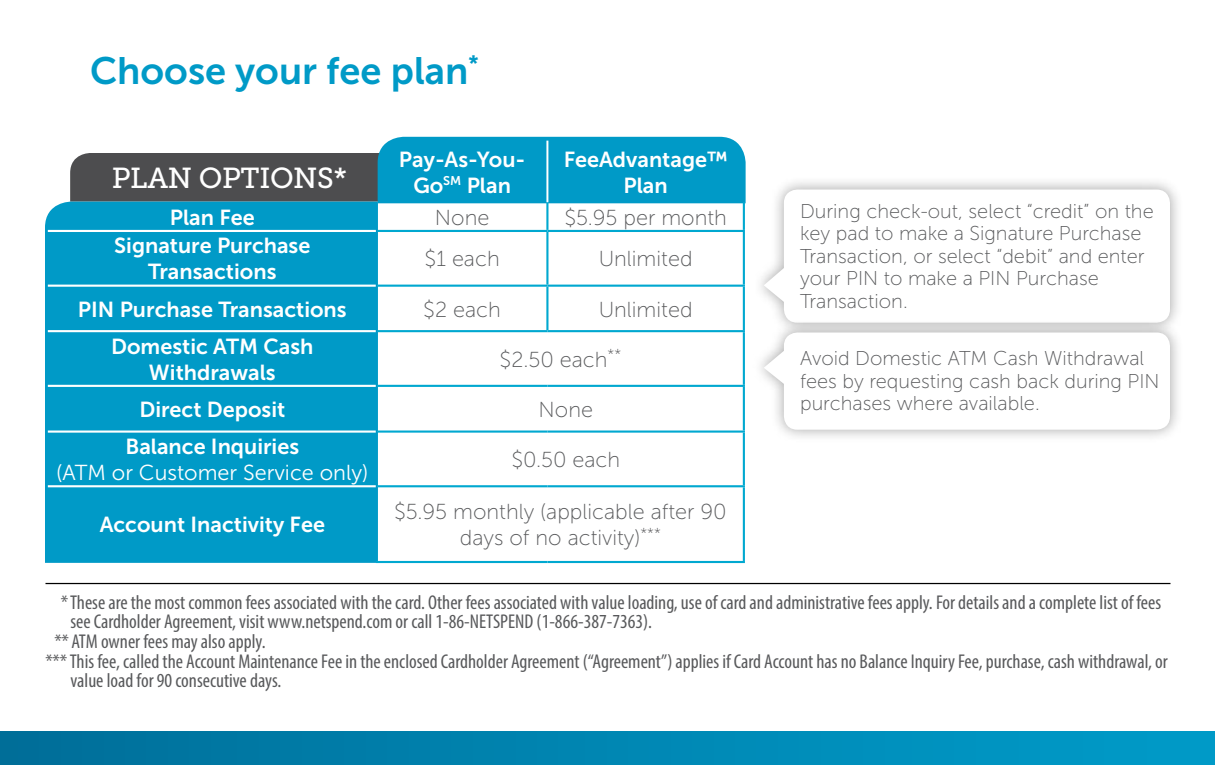
<style>
.page{position:relative;width:1215px;height:765px;background:#fff}
.page>*{position:absolute;margin:0;border:0;box-sizing:border-box;transform-origin:0 0}
.t1{font:38px "Museo Sans 700";color:#009ac7}
.t2{font:29px "Museo Slab 500";letter-spacing:-.01em;color:#fff}
.t3{font:21.75px/26px "Museo Sans 700";color:#fff;text-align:center}
.t4{font:21.75px/26px "Museo Sans 100";color:#58595b;text-align:center}
.t5{font:21.75px "Museo Sans 300";color:#fff}
.t6{font:condensed 20px "Myriad Pro";color:#58595b}
.t7{font:20px/22.5px "Museo Sans 100";color:#58595b}
</style>
<div class="page">
<div style="left:0;top:731px;width:1215px;height:34px;background:linear-gradient(to right,#006f99,#009cca)"></div>
<hr style="left:46px;top:583px;width:1125px;height:1px;background:#000">
<div style="left:752px;top:176px;width:432px;height:160px;background:#000;opacity:.35"></div>
<svg style="left:764px;top:190px;width:406px;height:129px"></svg>
<div style="left:752px;top:319px;width:432px;height:124px;background:#000;opacity:.35"></div>
<svg style="left:764px;top:332px;width:406px;height:98px"></svg>
<svg style="left:70px;top:137px;width:676px;height:66px;background:#388ca5"></svg>
<svg style="left:45px;top:202px;width:331px;height:361px;background:#059bc8"></svg>
<div style="left:48px;top:232px;width:328px;height:330px;background:#009ac7"></div>
<hr style="left:48px;top:285px;width:328px;height:2px;background:#fff">
<hr style="left:48px;top:330px;width:328px;height:2px;background:#fff">
<hr style="left:48px;top:385px;width:328px;height:2px;background:#fff">
<hr style="left:48px;top:431px;width:328px;height:2px;background:#fff">
<hr style="left:48px;top:485px;width:328px;height:2px;background:#fff">
<hr style="left:376px;top:331px;width:2px;height:55px;background:#009ac7">
<hr style="left:376px;top:386px;width:2px;height:46px;background:#009ac7">
<hr style="left:376px;top:432px;width:2px;height:54px;background:#009ac7">
<hr style="left:376px;top:486px;width:2px;height:75px;background:#009ac7">
<hr style="left:743px;top:332px;width:2px;height:53px;background:#00a8d0">
<hr style="left:378px;top:385px;width:169px;height:2px;background:#00a8d0">
<hr style="left:547px;top:385px;width:198px;height:2px;background:#00a8d0">
<hr style="left:743px;top:387px;width:2px;height:44px;background:#00a8d0">
<hr style="left:378px;top:431px;width:169px;height:2px;background:#00a8d0">
<hr style="left:547px;top:431px;width:198px;height:2px;background:#00a8d0">
<hr style="left:743px;top:433px;width:2px;height:52px;background:#00a8d0">
<hr style="left:378px;top:485px;width:169px;height:2px;background:#00a8d0">
<hr style="left:547px;top:485px;width:198px;height:2px;background:#00a8d0">
<hr style="left:743px;top:487px;width:2px;height:74px;background:#00a8d0">
<hr style="left:376px;top:561px;width:171px;height:2px;background:#00a8d0">
<hr style="left:547px;top:561px;width:198px;height:2px;background:#00a8d0">
<hr style="left:546px;top:202px;width:2px;height:28px;background:#00a8d0">
<hr style="left:743px;top:202px;width:2px;height:28px;background:#00a8d0">
<hr style="left:378px;top:230px;width:169px;height:2px;background:#00a8d0">
<hr style="left:547px;top:230px;width:198px;height:2px;background:#00a8d0">
<hr style="left:546px;top:232px;width:2px;height:53px;background:#00a8d0">
<hr style="left:743px;top:232px;width:2px;height:53px;background:#00a8d0">
<hr style="left:378px;top:285px;width:169px;height:2px;background:#00a8d0">
<hr style="left:547px;top:285px;width:198px;height:2px;background:#00a8d0">
<hr style="left:546px;top:287px;width:2px;height:43px;background:#00a8d0">
<hr style="left:743px;top:287px;width:2px;height:43px;background:#00a8d0">
<hr style="left:378px;top:330px;width:169px;height:2px;background:#00a8d0">
<hr style="left:547px;top:330px;width:198px;height:2px;background:#00a8d0">
<hr style="left:376px;top:231px;width:2px;height:55px;background:#009ac7">
<hr style="left:376px;top:286px;width:2px;height:45px;background:#009ac7">
<hr style="left:546px;top:141px;width:2px;height:61px;background:#fff">
<hr style="left:376px;top:202px;width:2px;height:29px;background:#009ac7">
<hr style="left:48px;top:230px;width:328px;height:2px;background:#fff">
<h1 class="t1" style="left:90px;top:50px;width:390px">Choose your fee plan<sup>*</sup></h1>
<h2 class="t2" style="left:112px;top:162px;width:237px">PLAN OPTIONS*</h2>
<p class="t3" style="left:399px;top:146px;width:128px">Pay-As-You-<br>Go<sup>SM</sup> Plan</p>
<p class="t3" style="left:564px;top:146px;width:165px">FeeAdvantage™<br>Plan</p>
<p class="t3" style="left:170px;top:204px;width:87px">Plan Fee</p>
<p class="t4" style="left:435px;top:204px;width:56px">None</p>
<p class="t4" style="left:564px;top:204px;width:164px">$5.95 per month</p>
<p class="t3" style="left:114px;top:233px;width:198px">Signature Purchase<br>Transactions</p>
<p class="t4" style="left:425px;top:246px;width:77px">$1 each</p>
<p class="t4" style="left:599px;top:246px;width:95px">Unlimited</p>
<p class="t3" style="left:78px;top:296px;width:270px">PIN Purchase Transactions</p>
<p class="t4" style="left:423px;top:296px;width:79px">$2 each</p>
<p class="t4" style="left:599px;top:296px;width:95px">Unlimited</p>
<p class="t3" style="left:111px;top:333px;width:204px">Domestic ATM Cash<br>Withdrawals</p>
<p class="t4" style="left:500px;top:346px;width:123px">$2.50 each<sup>**</sup></p>
<p class="t3" style="left:139px;top:396px;width:148px">Direct Deposit</p>
<p class="t4" style="left:539px;top:397px;width:56px">None</p>
<p class="t3" style="left:125px;top:434px;width:175px">Balance Inquiries</p>
<p class="t5" style="left:56px;top:461px;width:314px">(ATM or Customer Service only)</p>
<p class="t4" style="left:511px;top:447px;width:110px">$0.50 each</p>
<p class="t3" style="left:100px;top:512px;width:227px">Account Inactivity Fee</p>
<p class="t4" style="left:394px;top:499px;width:334px">$5.95 monthly (applicable after 90 days of no activity)<sup>***</sup></p>
<p class="t7" style="left:800px;top:200px;width:355px">During check-out, select “credit” on the key pad to make a Signature Purchase<br>Transaction, or select “debit” and enter your PIN to make a PIN Purchase<br>Transaction.</p>
<p class="t7" style="left:800px;top:348px;width:361px">Avoid Domestic ATM Cash Withdrawal fees by requesting cash back during PIN purchases where available.</p>
<p class="t6" style="left:61px;top:590px;width:1102px">* These are the most common fees associated with the card. Other fees associated with value loading, use of card and administrative fees apply. For details and a complete list of fees</p>
<p class="t6" style="left:71px;top:609px;width:583px">see Cardholder Agreement, visit www.netspend.com or call 1-86-NETSPEND (1-866-387-7363).</p>
<p class="t6" style="left:54px;top:629px;width:213px">** ATM owner fees may also apply.</p>
<p class="t6" style="left:46px;top:650px;width:1124px">*** This fee, called the Account Maintenance Fee in the enclosed Cardholder Agreement (“Agreement”) applies if Card Account has no Balance Inquiry Fee, purchase, cash withdrawal, or</p>
<p class="t6" style="left:71px;top:668px;width:212px">value load for 90 consecutive days.</p>
</div>
